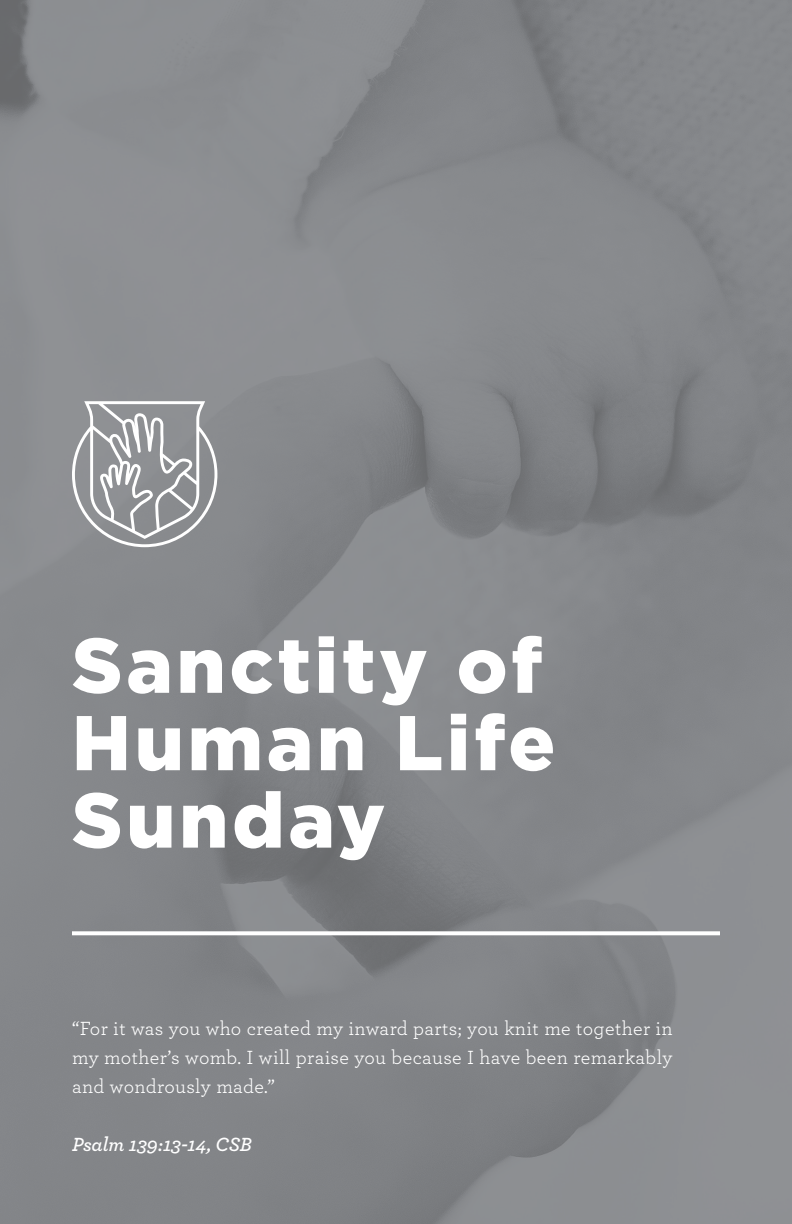
<style>
.page{position:relative;width:792px;height:1224px;background:#85878b}
.page>*{position:absolute;margin:0;border:0;box-sizing:border-box;transform-origin:0 0}
.t1{font:900 77.4px/77.4px "Gotham";letter-spacing:.05em;color:#fff}
.t2{font:20px/29px "Archer";letter-spacing:.015em;color:#fff;text-align:justify}
.t3{font:italic 600 20px "Archer";color:#fff}
</style>
<div class="page">
<svg style="left:72px;top:931px;width:648px;height:4px;background:#f5f5f5"></svg>
<svg style="left:72px;top:401px;width:146px;height:146px"></svg>
<h1 class="t1" style="left:72px;top:626px;width:485px">Sanctity of<br>Human Life<br>Sunday</h1>
<p class="t2" style="left:72px;top:1013px;width:602px">“For it was you who created my inward parts; you knit me together in my mother’s womb. I will praise you because I have been remarkably and wondrously made.”</p>
<p class="t3" style="left:72px;top:1129px;width:181px">Psalm 139:13-14, CSB</p>
</div>
